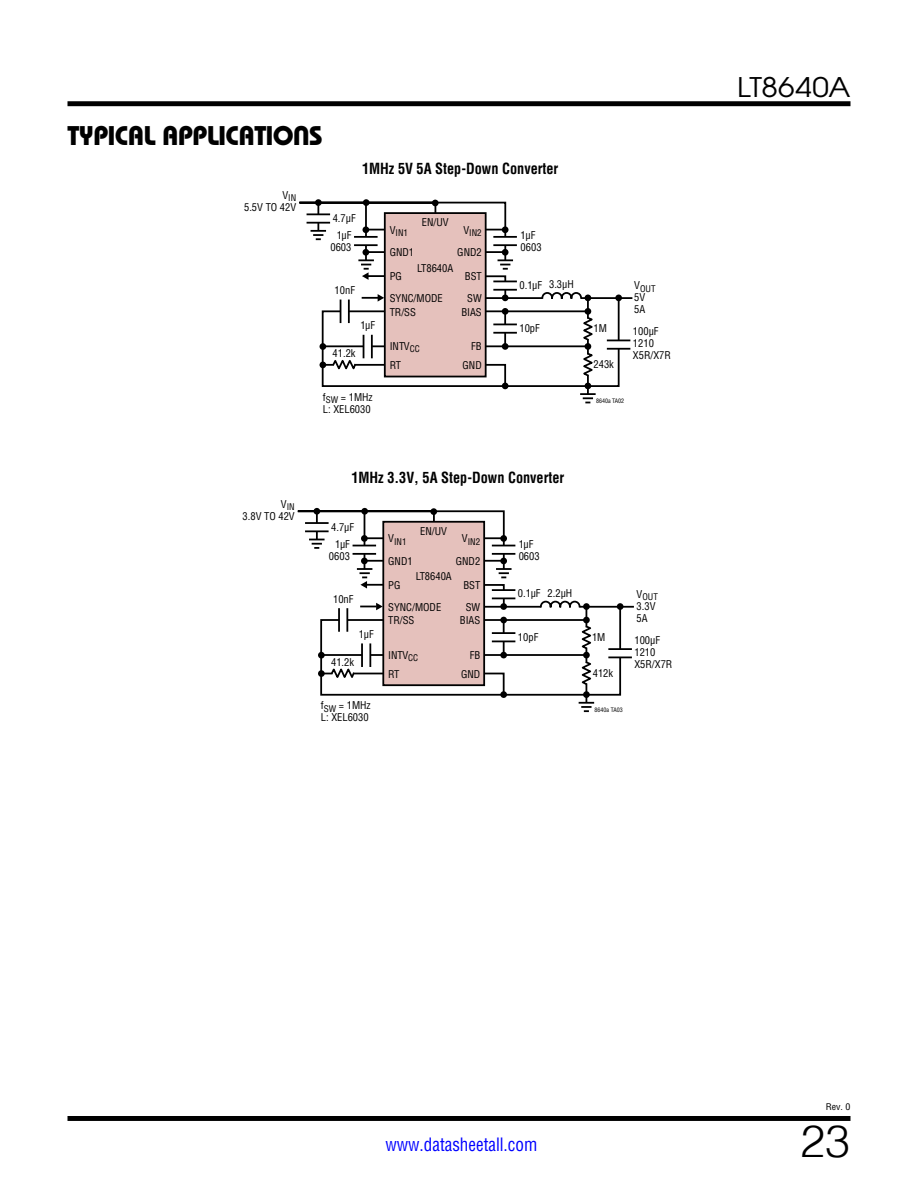
<style>
.page{position:relative;width:918px;height:1188px;background:#fff}
.page>*{position:absolute;margin:0;border:0;box-sizing:border-box;transform-origin:0 0}
.t1{font:300 45px "Helvetica";color:#000}
.t2{font:27px "Linear Bauhaus";letter-spacing:-.02em;color:#000}
.t3{font:27px "Avant Garde";letter-spacing:-.005em;color:#000;scale:1.1 1}
.t4{font:18px "Linear Helv Cond";color:#00f;scale:.95 1}
.t5{font:700 15px "Linear Helv Cond";color:#000;scale:.95 1}
.t6{font:10.5px/12px "Linear Helv Cond";color:#000}
.t7{font:9px "Linear Helv Cond";color:#000}
.t8{font:9px "Linear Helv Cond";color:#000;scale:1.1 1}
.t9{font:6px "Linear Helv Cond";color:#000}
</style>
<div class="page">
<div style="left:68px;top:1116px;width:782px;height:5px;background:#000"></div>
<div style="left:68px;top:101px;width:782px;height:5px;background:#000"></div>
<hr style="left:391px;top:297px;width:241px;height:2px;background:#000">
<div style="left:432px;top:200px;width:7px;height:6px;background:#000;border-radius:50%"></div>
<hr style="left:586px;top:394px;width:4px;height:10px;background:#989898">
<svg style="left:299px;top:201px;width:331px;height:202px"></svg>
<hr style="left:389px;top:606px;width:245px;height:2px;background:#000">
<svg style="left:297px;top:509px;width:335px;height:203px"></svg>
<h2 class="t2" style="left:68px;top:119px;width:257px">TYPICAL APPLICATIONS</h2>
<p class="t7" style="left:282px;top:192px;width:15px"><sup>V</sup>IN</p>
<p class="t6" style="left:244px;top:201px;width:54px">5.5V TO 42V</p>
<h3 class="t5" style="left:362px;top:160px;width:208px">1MHz 5V 5A Step-Down Converter</h3>
<p class="t6" style="left:333px;top:212px;width:25px">4.7µF</p>
<p class="t6" style="left:422px;top:216px;width:28px">EN/UV</p>
<p class="t7" style="left:390px;top:227px;width:20px"><sup>V</sup>IN1</p>
<p class="t7" style="left:463px;top:227px;width:20px"><sup>V</sup>IN2</p>
<p class="t6" style="left:330px;top:229px;width:23px;text-align:center">1µF<br>0603</p>
<p class="t6" style="left:521px;top:229px;width:22px">1µF<br>0603</p>
<p class="t6" style="left:390px;top:246px;width:26px">GND1</p>
<p class="t6" style="left:457px;top:246px;width:26px">GND2</p>
<p class="t6" style="left:335px;top:284px;width:22px">10nF</p>
<p class="t6" style="left:360px;top:319px;width:16px">1µF</p>
<p class="t6" style="left:333px;top:347px;width:25px">41.2k</p>
<p class="t6" style="left:390px;top:270px;width:14px">PG</p>
<p class="t6" style="left:417px;top:262px;width:37px">LT8640A</p>
<p class="t6" style="left:465px;top:270px;width:18px">BST</p>
<p class="t6" style="left:390px;top:292px;width:55px">SYNC/MODE</p>
<p class="t6" style="left:467px;top:292px;width:16px">SW</p>
<p class="t6" style="left:390px;top:306px;width:28px">TR/SS</p>
<p class="t6" style="left:461px;top:306px;width:22px">BIAS</p>
<p class="t6" style="left:390px;top:340px;width:32px">INTV<sub>CC</sub></p>
<p class="t6" style="left:471px;top:340px;width:12px">FB</p>
<p class="t6" style="left:390px;top:360px;width:13px">RT</p>
<p class="t6" style="left:463px;top:360px;width:21px">GND</p>
<p class="t6" style="left:549px;top:279px;width:26px">3.3µH</p>
<p class="t6" style="left:519px;top:279px;width:24px">0.1µF</p>
<p class="t6" style="left:519px;top:322px;width:22px">10pF</p>
<p class="t6" style="left:633px;top:325px;width:39px">100µF<br>1210<br>X5R/X7R</p>
<p class="t7" style="left:634px;top:283px;width:23px"><sup>V</sup>OUT</p>
<p class="t6" style="left:634px;top:291px;width:13px">5V<br>5A</p>
<p class="t6" style="left:594px;top:322px;width:15px">1M</p>
<p class="t6" style="left:594px;top:358px;width:22px">243k</p>
<p class="t7" style="left:281px;top:501px;width:15px"><sup>V</sup>IN</p>
<p class="t6" style="left:243px;top:510px;width:54px">3.8V TO 42V</p>
<p class="t6" style="left:323px;top:391px;width:51px">f<sub>SW</sub> = 1MHz<br>L: XEL6030</p>
<h3 class="t5" style="left:351px;top:468px;width:226px">1MHz 3.3V, 5A Step-Down Converter</h3>
<p class="t6" style="left:331px;top:521px;width:25px">4.7µF</p>
<p class="t6" style="left:420px;top:525px;width:28px">EN/UV</p>
<p class="t7" style="left:388px;top:536px;width:20px"><sup>V</sup>IN1</p>
<p class="t7" style="left:462px;top:536px;width:20px"><sup>V</sup>IN2</p>
<p class="t6" style="left:329px;top:538px;width:23px;text-align:center">1µF<br>0603</p>
<p class="t6" style="left:519px;top:538px;width:22px">1µF<br>0603</p>
<p class="t6" style="left:388px;top:555px;width:26px">GND1</p>
<p class="t6" style="left:456px;top:555px;width:26px">GND2</p>
<p class="t9" style="left:596px;top:397px;width:30px">8640a TA02</p>
<p class="t6" style="left:333px;top:593px;width:22px">10nF</p>
<p class="t6" style="left:359px;top:628px;width:16px">1µF</p>
<p class="t6" style="left:331px;top:656px;width:25px">41.2k</p>
<p class="t6" style="left:388px;top:579px;width:14px">PG</p>
<p class="t6" style="left:416px;top:571px;width:37px">LT8640A</p>
<p class="t6" style="left:463px;top:579px;width:18px">BST</p>
<p class="t6" style="left:388px;top:601px;width:55px">SYNC/MODE</p>
<p class="t6" style="left:466px;top:601px;width:16px">SW</p>
<p class="t6" style="left:388px;top:615px;width:28px">TR/SS</p>
<p class="t6" style="left:460px;top:615px;width:22px">BIAS</p>
<p class="t6" style="left:388px;top:649px;width:32px">INTV<sub>CC</sub></p>
<p class="t6" style="left:470px;top:649px;width:12px">FB</p>
<p class="t6" style="left:388px;top:668px;width:13px">RT</p>
<p class="t6" style="left:461px;top:668px;width:21px">GND</p>
<p class="t6" style="left:548px;top:587px;width:26px">2.2µH</p>
<p class="t6" style="left:518px;top:587px;width:24px">0.1µF</p>
<p class="t6" style="left:518px;top:631px;width:22px">10pF</p>
<p class="t6" style="left:634px;top:634px;width:39px">100µF<br>1210<br>X5R/X7R</p>
<p class="t7" style="left:637px;top:591px;width:23px"><sup>V</sup>OUT</p>
<p class="t6" style="left:637px;top:600px;width:20px">3.3V<br>5A</p>
<p class="t6" style="left:592px;top:631px;width:15px">1M</p>
<p class="t6" style="left:593px;top:667px;width:22px">412k</p>
<p class="t6" style="left:321px;top:699px;width:51px">f<sub>SW</sub> = 1MHz<br>L: XEL6030</p>
<p class="t9" style="left:595px;top:706px;width:30px">8640a TA03</p>
<h2 class="t3" style="left:737px;top:70px;width:104px">LT8640A</h2>
<h3 class="t4" style="left:385px;top:1133px;width:161px">www.datasheetall.com</h3>
<p class="t8" style="left:826px;top:1102px;width:24px">Rev. 0</p>
<h1 class="t1" style="left:800px;top:1103px;width:52px">23</h1>
</div>
